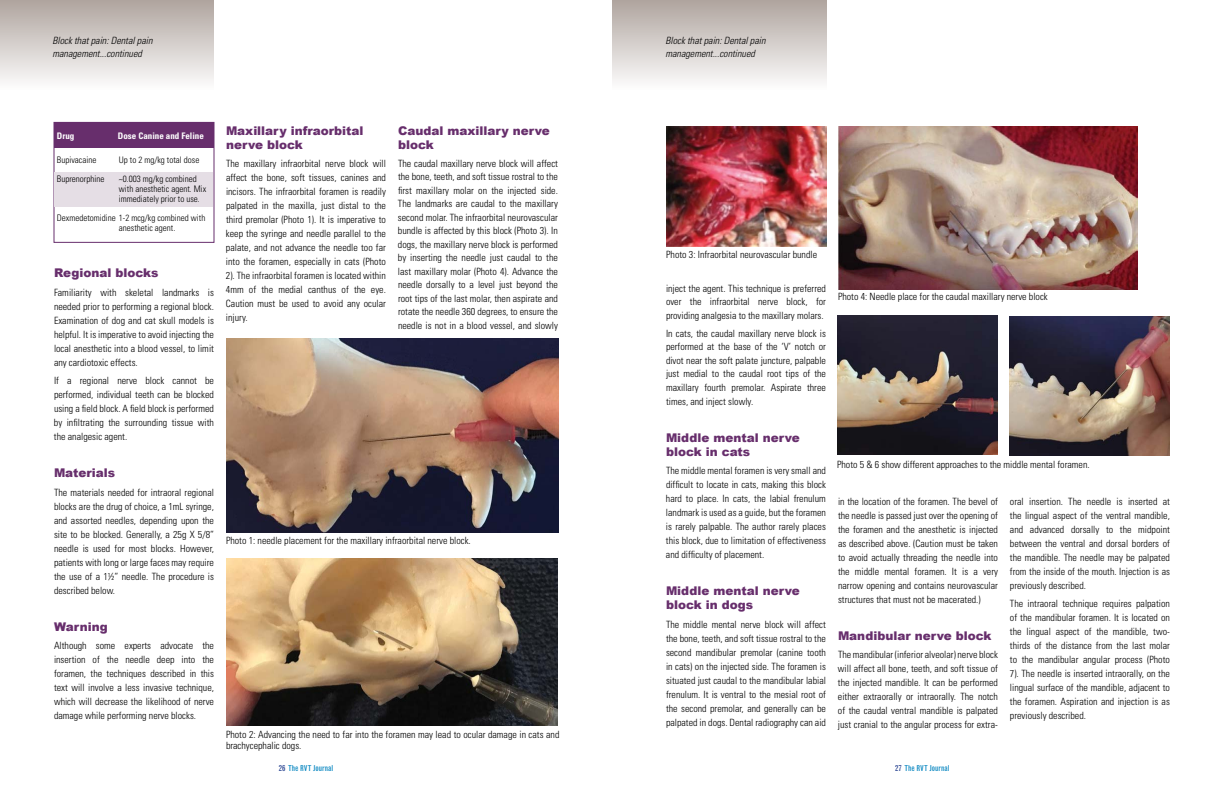
<style>
.page{position:relative;width:1224px;height:792px;background:#fff}
.page>*{position:absolute;margin:0;border:0;box-sizing:border-box;transform-origin:0 0}
.t1{font:900 12px/14px "Arial";color:#672e6c}
.t2{font:300 condensed 10px/14px "Univers";color:#000;text-align:justify}
.t3{font:italic 300 condensed 10px/13px "Univers";color:#000}
.t4{font:300 condensed 9px/10px "Univers";color:#000}
.t5{font:700 condensed 9px "Univers";color:#fff}
.t6{font:condensed 8px "Grotesque";color:#0083bf}
.s1{color:#25408f}
</style>
<div class="page">
<div style="left:0;top:0;width:214px;height:90px;background:linear-gradient(to bottom,#afa49e,#fdfcfc)"></div>
<div style="left:612px;top:0;width:215px;height:90px;background:linear-gradient(to bottom,#afa49e,#fdfcfc)"></div>
<img style="left:226px;top:339px;width:333px;height:193px">
<img style="left:226px;top:559px;width:332px;height:167px">
<img style="left:837px;top:316px;width:160px;height:139px">
<img style="left:1009px;top:317px;width:160px;height:138px">
<div style="left:54px;top:122px;width:160px;height:121px;border:1px solid #672e6c"></div>
<div style="left:54px;top:122px;width:160px;height:26px;background:#672e6c"></div>
<div style="left:54px;top:172px;width:159px;height:34px;background:#e5dee5"></div>
<img style="left:666px;top:126px;width:160px;height:120px">
<img style="left:838px;top:126px;width:299px;height:163px">
<p class="t3" style="left:52px;top:34px;width:101px">Block that pain: Dental pain management...continued</p>
<p class="t3" style="left:666px;top:34px;width:101px">Block that pain: Dental pain management...continued</p>
<p class="t5" style="left:57px;top:130px;width:19px">Drug</p>
<p class="t5" style="left:118px;top:130px;width:87px">Dose Canine and Feline</p>
<p class="t4" style="left:57px;top:154px;width:41px">Bupivacaine</p>
<p class="t4" style="left:119px;top:154px;width:82px">Up to 2 mg/kg total dose</p>
<p class="t4" style="left:57px;top:173px;width:49px">Buprenorphine</p>
<p class="t4" style="left:119px;top:173px;width:89px">~0.003 mg/kg combined with anesthetic agent. Mix immediately prior to use.</p>
<p class="t4" style="left:119px;top:212px;width:88px;text-indent:-62px">Dexmedetomidine 1-2 mcg/kg combined with anesthetic agent.</p>
<p class="t1" style="left:54px;top:266px;width:106px">Regional blocks</p>
<p class="t2" style="left:54px;top:285px;width:162px">Familiarity with skeletal landmarks is needed prior to performing a regional block.<br>Examination of dog and cat skull models is helpful. It is imperative to avoid injecting the local anesthetic into a blood vessel, to limit any cardiotoxic effects.</p>
<p class="t2" style="left:54px;top:374px;width:162px">If a regional nerve block cannot be performed, individual teeth can be blocked using a field block. A field block is performed by infiltrating the surrounding tissue with the analgesic agent.</p>
<p class="t1" style="left:54px;top:466px;width:63px">Materials</p>
<p class="t2" style="left:54px;top:485px;width:162px">The materials needed for intraoral regional blocks are the drug of choice, a 1mL syringe, and assorted needles, depending upon the site to be blocked. Generally, a 25g X 5/8” needle is used for most blocks. However, patients with long or large faces may require the use of a 1½” needle. The procedure is described below.</p>
<p class="t1" style="left:54px;top:620px;width:55px">Warning</p>
<p class="t2" style="left:54px;top:639px;width:162px">Although some experts advocate the insertion of the needle deep into the foramen, the techniques described in this text will involve a less invasive technique, which will decrease the likelihood of nerve damage while performing nerve blocks.</p>
<p class="t1" style="left:226px;top:123px;width:139px">Maxillary infraorbital nerve block</p>
<p class="t2" style="left:226px;top:157px;width:162px">The maxillary infraorbital nerve block will affect the bone, soft tissues, canines and incisors. The infraorbital foramen is readily palpated in the maxilla, just distal to the third premolar (Photo 1). It is imperative to keep the syringe and needle parallel to the palate, and not advance the needle too far into the foramen, especially in cats (Photo 2). The infraorbital foramen is located within 4mm of the medial canthus of the eye.<br>Caution must be used to avoid any ocular injury.</p>
<p class="t1" style="left:398px;top:123px;width:153px">Caudal maxillary nerve block</p>
<p class="t2" style="left:398px;top:156px;width:162px;line-height:13.5px">The caudal maxillary nerve block will affect the bone, teeth, and soft tissue rostral to the first maxillary molar on the injected side.<br>The landmarks are caudal to the maxillary second molar. The infraorbital neurovascular bundle is affected by this block (Photo 3). In dogs, the maxillary nerve block is performed by inserting the needle just caudal to the last maxillary molar (Photo 4). Advance the needle dorsally to a level just beyond the root tips of the last molar, then aspirate and rotate the needle 360 degrees, to ensure the needle is not in a blood vessel, and slowly</p>
<p class="t2" style="left:226px;top:534px;width:246px">Photo 1: needle placement for the maxillary infraorbital nerve block.</p>
<p class="t2" style="left:226px;top:729px;width:335px;line-height:11px">Photo 2: Advancing the need to far into the foramen may lead to ocular damage in cats and brachycephalic dogs.</p>
<p class="t2" style="left:666px;top:247px;width:153px">Photo 3: Infraorbital neurovascular bundle</p>
<p class="t2" style="left:666px;top:281px;width:162px;line-height:13.5px">inject the agent. This technique is preferred over the infraorbital nerve block, for providing analgesia to the maxillary molars.</p>
<p class="t2" style="left:666px;top:326px;width:162px;line-height:13.6px">In cats, the caudal maxillary nerve block is performed at the base of the ‘V’ notch or divot near the soft palate juncture, palpable just medial to the caudal root tips of the maxillary fourth premolar. Aspirate three times, and inject slowly.</p>
<p class="t1" style="left:666px;top:430px;width:135px">Middle mental nerve block in cats</p>
<p class="t2" style="left:666px;top:464px;width:162px">The middle mental foramen is very small and difficult to locate in cats, making this block hard to place. In cats, the labial frenulum landmark is used as a guide, but the foramen is rarely palpable. The author rarely places this block, due to limitation of effectiveness and difficulty of placement.</p>
<p class="t1" style="left:666px;top:584px;width:135px">Middle mental nerve block in dogs</p>
<p class="t2" style="left:666px;top:617px;width:162px">The middle mental nerve block will affect the bone, teeth, and soft tissue rostral to the second mandibular premolar (canine tooth in cats) on the injected side. The foramen is situated just caudal to the mandibular labial frenulum. It is ventral to the mesial root of the second premolar, and generally can be palpated in dogs. Dental radiography can aid</p>
<p class="t2" style="left:838px;top:290px;width:211px">Photo 4: Needle place for the caudal maxillary nerve block</p>
<p class="t2" style="left:837px;top:457px;width:254px">Photo 5 &amp; 6 show different approaches to the middle mental foramen.</p>
<p class="t2" style="left:838px;top:494px;width:162px">in the location of the foramen. The bevel of the needle is passed just over the opening of the foramen and the anesthetic is injected as described above. (Caution must be taken to avoid actually threading the needle into the middle mental foramen. It is a very narrow opening and contains neurovascular structures that must not be macerated.)</p>
<p class="t1" style="left:838px;top:629px;width:155px">Mandibular nerve block</p>
<p class="t2" style="left:838px;top:648px;width:162px">The mandibular (inferior alveolar) nerve block will affect all bone, teeth, and soft tissue of the injected mandible. It can be performed either extraorally or intraorally. The notch of the caudal ventral mandible is palpated just cranial to the angular process for extra-</p>
<p class="t2" style="left:1010px;top:494px;width:162px">oral insertion. The needle is inserted at the lingual aspect of the ventral mandible, and advanced dorsally to the midpoint between the ventral and dorsal borders of the mandible. The needle may be palpated from the inside of the mouth. Injection is as previously described.</p>
<p class="t2" style="left:1010px;top:597px;width:162px">The intraoral technique requires palpation of the mandibular foramen. It is located on the lingual aspect of the mandible, two&shy;thirds of the distance from the last molar to the mandibular angular process (Photo 7). The needle is inserted intraorally, on the lingual surface of the mandible, adjacent to the foramen. Aspiration and injection is as previously described.</p>
<p class="t6" style="left:279px;top:763px;width:56px"><span class="s1">26</span> The RVT Journal</p>
<p class="t6" style="left:895px;top:763px;width:56px"><span class="s1">27</span> The RVT Journal</p>
</div>
